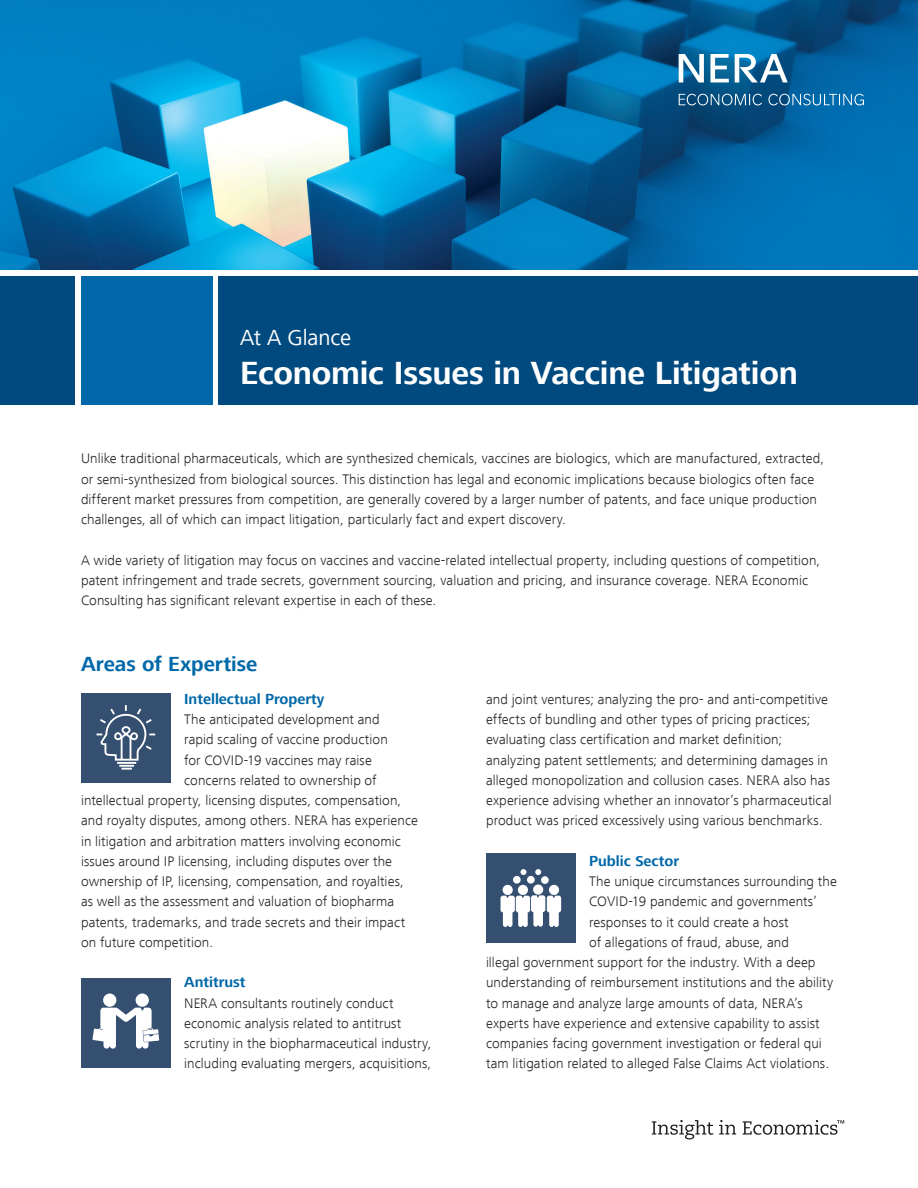
<style>
.page{position:relative;width:918px;height:1188px;background:#fff}
.page>*{position:absolute;margin:0;border:0;box-sizing:border-box;transform-origin:0 0}
.t1{font:700 33px "Frutiger Next LT";letter-spacing:-.005em;color:#fff}
.t2{font:22.5px "Frutiger Next LT";letter-spacing:-.005em;color:#fff}
.t3{font:700 21px "Frutiger Next LT";color:#0068a9}
.t4{font:700 15px "Frutiger Next LT";color:#0068a9}
.t5{font:300 14.25px/20.2px "Frutiger Next LT";letter-spacing:.005em;color:#231f20}
</style>
<div class="page">
<div style="left:486px;top:853px;width:90px;height:90px;background:#354f71"></div>
<svg style="left:521px;top:869px;width:5px;height:6px"></svg>
<svg style="left:535px;top:869px;width:6px;height:6px"></svg>
<div style="left:527px;top:876px;width:8px;height:8px;background:#fff;border-radius:50%"></div>
<div style="left:513px;top:876px;width:8px;height:8px;background:#fff;border-radius:50%"></div>
<div style="left:541px;top:876px;width:8px;height:8px;background:#fff;border-radius:50%"></div>
<div style="left:518px;top:885px;width:10px;height:10px;background:#fff;border-radius:50%"></div>
<div style="left:533px;top:885px;width:10px;height:10px;background:#fff;border-radius:50%"></div>
<div style="left:549px;top:885px;width:10px;height:10px;background:#fff;border-radius:50%"></div>
<div style="left:503px;top:885px;width:10px;height:10px;background:#fff;border-radius:50%"></div>
<svg style="left:501px;top:895px;width:60px;height:32px"></svg>
<div style="left:219px;top:276px;width:699px;height:129px;background:#004a7f"></div>
<div style="left:0;top:276px;width:75px;height:129px;background:#004a7f"></div>
<div style="left:81px;top:276px;width:131px;height:129px;background:#0068a9"></div>
<img style="left:0;top:0;width:918px;height:270px">
<svg style="left:679px;top:54px;width:25px;height:28px"></svg>
<svg style="left:710px;top:54px;width:19px;height:28px"></svg>
<svg style="left:735px;top:54px;width:53px;height:28px"></svg>
<svg style="left:679px;top:94px;width:83px;height:11px"></svg>
<svg style="left:768px;top:94px;width:96px;height:11px"></svg>
<svg style="left:652px;top:1120px;width:61px;height:19px"></svg>
<svg style="left:719px;top:1120px;width:17px;height:15px"></svg>
<svg style="left:743px;top:1120px;width:101px;height:15px"></svg>
<div style="left:81px;top:694px;width:90px;height:89px;background:#354f71"></div>
<svg style="left:96px;top:705px;width:60px;height:65px"></svg>
<div style="left:81px;top:978px;width:90px;height:89px;background:#354f71"></div>
<div style="left:103px;top:994px;width:13px;height:13px;background:#fff;border-radius:50%"></div>
<div style="left:136px;top:994px;width:13px;height:13px;background:#fff;border-radius:50%"></div>
<svg style="left:92px;top:1008px;width:67px;height:41px"></svg>
<h2 class="t2" style="left:240px;top:325px;width:113px">At A Glance</h2>
<h1 class="t1" style="left:240px;top:355px;width:559px">Economic Issues in Vaccine Litigation</h1>
<p class="t5" style="left:81px;top:448px;width:745px">Unlike traditional pharmaceuticals, which are synthesized chemicals, vaccines are biologics, which are manufactured, extracted, or semi-synthesized from biological sources. This distinction has legal and economic implications because biologics often face different market pressures from competition, are generally covered by a larger number of patents, and face unique production challenges, all of which can impact litigation, particularly fact and expert discovery.</p>
<p class="t5" style="left:81px;top:550px;width:741px">A wide variety of litigation may focus on vaccines and vaccine-related intellectual property, including questions of competition, patent infringement and trade secrets, government sourcing, valuation and pricing, and insurance coverage. NERA Economic<br>Consulting has significant relevant expertise in each of these.</p>
<h3 class="t3" style="left:81px;top:652px;width:178px">Areas of Expertise</h3>
<p class="t4" style="left:184px;top:691px;width:142px">Intellectual Property</p>
<p class="t5" style="left:184px;top:709px;width:197px">The anticipated development and</p>
<p class="t5" style="left:184px;top:730px;width:205px">rapid scaling of vaccine production</p>
<p class="t5" style="left:184px;top:750px;width:189px">for COVID-19 vaccines may raise</p>
<p class="t5" style="left:184px;top:770px;width:194px">concerns related to ownership of</p>
<p class="t5" style="left:81px;top:790px;width:322px">intellectual property, licensing disputes, compensation,</p>
<p class="t5" style="left:81px;top:811px;width:338px">and royalty disputes, among others. NERA has experience</p>
<p class="t5" style="left:81px;top:831px;width:321px">in litigation and arbitration matters involving economic</p>
<p class="t5" style="left:81px;top:851px;width:313px">issues around IP licensing, including disputes over the</p>
<p class="t5" style="left:81px;top:871px;width:324px">ownership of IP, licensing, compensation, and royalties,</p>
<p class="t5" style="left:81px;top:892px;width:315px">as well as the assessment and valuation of biopharma</p>
<p class="t5" style="left:81px;top:912px;width:326px">patents, trademarks, and trade secrets and their impact</p>
<p class="t5" style="left:81px;top:932px;width:134px">on future competition.</p>
<p class="t4" style="left:184px;top:974px;width:63px">Antitrust</p>
<p class="t5" style="left:184px;top:993px;width:249px">NERA consultants routinely conduct economic analysis related to antitrust scrutiny in the biopharmaceutical industry, including evaluating mergers, acquisitions,</p>
<p class="t5" style="left:486px;top:689px;width:347px">and joint ventures; analyzing the pro- and anti-competitive effects of bundling and other types of pricing practices; evaluating class certification and market definition; analyzing patent settlements; and determining damages in alleged monopolization and collusion cases. NERA also has experience advising whether an innovator’s pharmaceutical product was priced excessively using various benchmarks.</p>
<p class="t4" style="left:589px;top:852px;width:91px">Public Sector</p>
<p class="t5" style="left:589px;top:871px;width:249px">The unique circumstances surrounding the</p>
<p class="t5" style="left:589px;top:892px;width:229px">COVID-19 pandemic and governments’</p>
<p class="t5" style="left:589px;top:912px;width:201px">responses to it could create a host</p>
<p class="t5" style="left:589px;top:932px;width:201px">of allegations of fraud, abuse, and</p>
<p class="t5" style="left:486px;top:952px;width:331px">illegal government support for the industry. With a deep</p>
<p class="t5" style="left:486px;top:973px;width:349px">understanding of reimbursement institutions and the ability</p>
<p class="t5" style="left:486px;top:993px;width:318px">to manage and analyze large amounts of data, NERA’s</p>
<p class="t5" style="left:486px;top:1013px;width:335px">experts have experience and extensive capability to assist</p>
<p class="t5" style="left:486px;top:1033px;width:337px">companies facing government investigation or federal qui</p>
<p class="t5" style="left:486px;top:1054px;width:345px">tam litigation related to alleged False Claims Act violations.</p>
</div>
